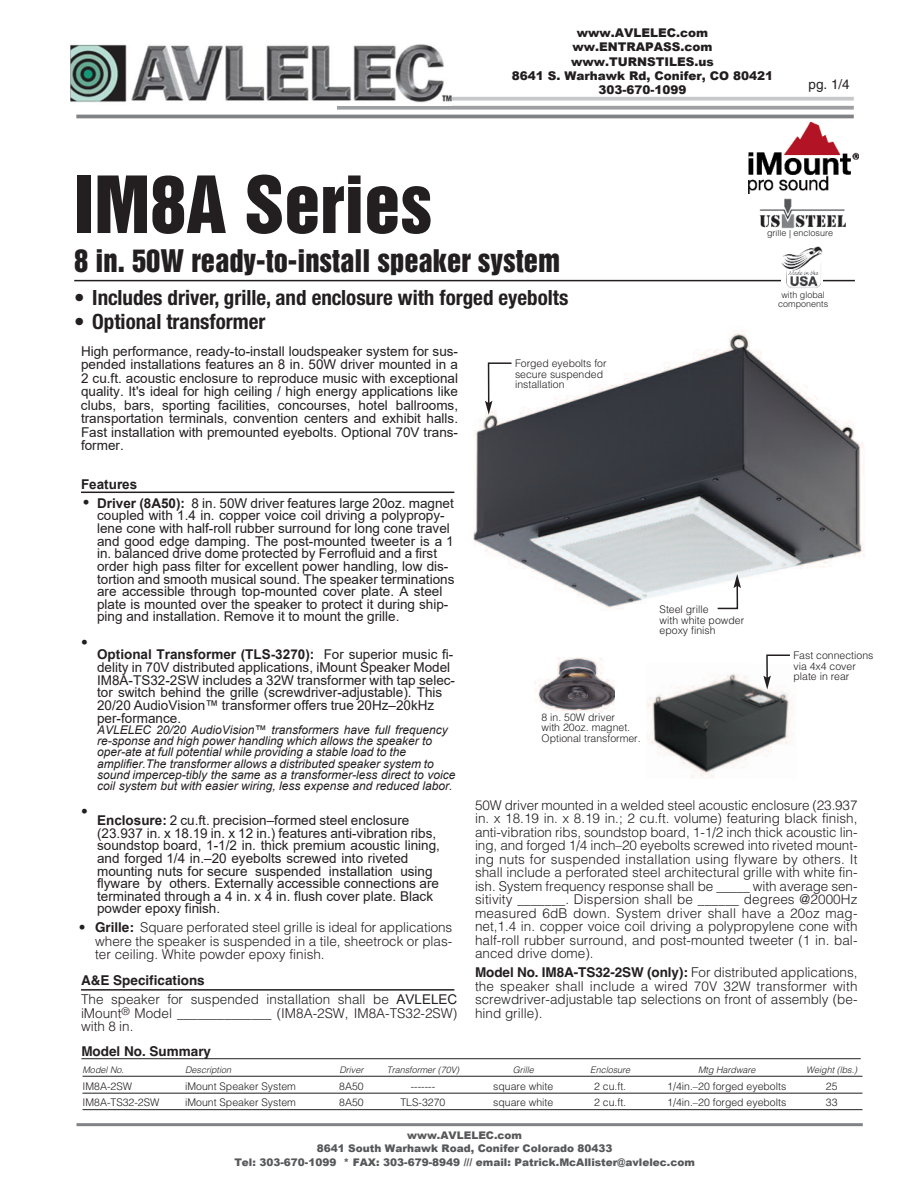
<style>
.page{position:relative;width:918px;height:1188px;background:#fff}
.page>*{position:absolute;margin:0;border:0;box-sizing:border-box;transform-origin:0 0}
.t1{font:72px "Helvetica Inserat LT Std";color:#231f20}
.t2{font:28.5px "Helvetica Inserat LT Std";color:#231f20}
.t3{font:700 condensed 21px "Helvetica Neue";color:#231f20}
.t4{font:13.5px/12.6px "Arial";color:#231f20}
.t5{font:300 13.5px/13.5px "Helvetica";color:#231f20;text-align:justify}
.t6{font:700 13.5px "Helvetica";color:#231f20}
.t7{font:700 13.5px "Arial";color:#231f20}
.t8{font:13.5px "Helvetica LT Std";color:#231f20}
.t9{font:italic 12px/11.2px "Arial";color:#231f20}
.t10{font:900 12px/14.4px "Arial";color:#221e1f;text-align:center}
.t11{font:300 10.5px/10.5px "Helvetica";color:#231f20}
.t12{font:900 10.5px/13.6px "Arial";color:#57585a;text-align:center}
.t13{font:italic 300 9px "Helvetica";color:#231f20}
.t14{font:300 9px/9px "Helvetica";color:#231f20;text-align:center}
.s1{font-weight:700}
.s2{font-family:"Arial";font-weight:400}
</style>
<div class="page">
<hr style="left:81px;top:492px;width:373px;height:1px;background:#231f20">
<hr style="left:81px;top:989px;width:373px;height:2px;background:#231f20">
<hr style="left:81px;top:1058px;width:780px;height:1px;background:#231f20">
<img style="left:535px;top:658px;width:80px;height:55px">
<hr style="left:82px;top:1076px;width:780px;height:1px;background:#231f20">
<hr style="left:82px;top:1093px;width:780px;height:1px;background:#231f20">
<hr style="left:82px;top:1109px;width:780px;height:1px;background:#231f20">
<img style="left:646px;top:674px;width:147px;height:104px">
<hr style="left:76px;top:115px;width:778px;height:3px;background:#808285">
<svg style="left:337px;top:106px;width:517px;height:4px;background:#a7a9ab"></svg>
<svg style="left:452px;top:97px;width:402px;height:4px;background:#cdcecf"></svg>
<hr style="left:74px;top:280px;width:781px;height:1px;background:#231f20">
<hr style="left:76px;top:1123px;width:787px;height:3px;background:#808285">
<img style="left:473px;top:330px;width:392px;height:279px">
<img style="left:749px;top:123px;width:110px;height:71px">
<img style="left:782px;top:247px;width:41px;height:41px">
<img style="left:759px;top:199px;width:87px;height:30px">
<svg style="left:485px;top:362px;width:28px;height:53px"></svg>
<svg style="left:763px;top:654px;width:28px;height:35px"></svg>
<svg style="left:716px;top:574px;width:25px;height:36px"></svg>
<img style="left:71px;top:44px;width:381px;height:59px">
<p class="t10" style="left:512px;top:25px;width:263px">www.AVLELEC.com ww.ENTRAPASS.com www.TURNSTILES.us<br>8641 S. Warhawk Rd, Conifer, CO 80421<br>303-670-1099</p>
<p class="t8" style="left:809px;top:79px;width:43px">pg. 1/4</p>
<h1 class="t1" style="left:74px;top:175px;width:360px">IM8A Series</h1>
<h2 class="t2" style="left:74px;top:249px;width:488px">8 in. 50W ready-to-install speaker system</h2>
<h3 class="t3" style="left:74px;top:280px;width:496px">• Includes driver, grille, and enclosure with forged eyebolts</h3>
<h3 class="t3" style="left:74px;top:304px;width:193px">• Optional transformer</h3>
<p class="t14" style="left:767px;top:228px;width:68px">grille | enclosure</p>
<p class="t14" style="left:778px;top:290px;width:52px">with global components</p>
<p class="t4" style="left:81px;top:344px;width:379px;line-height:13.5px;text-align:justify">High performance, ready-to-install loudspeaker system for sus&shy;pended installations features an 8 in. 50W driver mounted in a 2 cu.ft. acoustic enclosure to reproduce music with exceptional quality. It's ideal for high ceiling / high energy applications like clubs, bars, sporting facilities, concourses, hotel ballrooms, transportation terminals, convention centers and exhibit halls.<br>Fast installation with premounted eyebolts. Optional 70V trans&shy;former.</p>
<p class="t7" style="left:81px;top:475px;width:58px">Features</p>
<p class="t5" style="left:83px;top:494px;width:8px">•</p>
<p class="t4" style="left:97px;top:497px;width:359px"><span class="s1">Driver (8A50):</span> 8 in. 50W driver features large 20oz. magnet coupled with 1.4 in. copper voice coil driving a polypropy&shy;lene cone with half-roll rubber surround for long cone travel and good edge damping. The post-mounted tweeter is a 1 in. balanced drive dome protected by Ferrofluid and a first order high pass filter for excellent power handling, low dis&shy;tortion and smooth musical sound. The speaker terminations are accessible through top-mounted cover plate. A steel plate is mounted over the speaker to protect it during ship&shy;ping and installation. Remove it to mount the grille.</p>
<p class="t4" style="left:97px;top:648px;width:359px"><span class="s1">Optional Transformer (TLS-3270):</span> For superior music fi&shy;delity in 70V distributed applications, iMount Speaker Model IM8A-TS32-2SW includes a 32W transformer with tap selec&shy;tor switch behind the grille (screwdriver-adjustable). This 20/20 AudioVision™ transformer offers true 20Hz–20kHz per-formance.</p>
<p class="t9" style="left:97px;top:724px;width:360px">AVLELEC 20/20 AudioVision™ transformers have full frequency re-sponse and high power handling which allows the speaker to oper-ate at full potential while providing a stable load to the amplifier.The transformer allows a distributed speaker system to sound impercep-tibly the same as a transformer-less direct to voice coil system but with easier wiring, less expense and reduced labor.</p>
<p class="t4" style="left:97px;top:814px;width:344px"><span class="s1">Enclosure:</span> 2 cu.ft. precision–formed steel enclosure (23.937 in. x 18.19 in. x 12 in.) features anti-vibration ribs, soundstop board, 1-1/2 in. thick premium acoustic lining, and forged 1/4 in.–20 eyebolts screwed into riveted mounting nuts for secure suspended installation using flyware by others. Externally accessible connections are terminated through a 4 in. x 4 in. flush cover plate. Black powder epoxy finish.</p>
<p class="t5" style="left:95px;top:920px;width:359px;text-indent:-16px">• <span class="s1">Grille:</span> Square perforated steel grille is ideal for applications where the speaker is suspended in a tile, sheetrock or plas&shy;ter ceiling. White powder epoxy finish.</p>
<p class="t5" style="left:81px;top:970px;width:378px;line-height:19.2px"><span class="s1">A&amp;E Specifications<br></span>The speaker for suspended installation shall be <span class="s2">AVLELEC</span></p>
<p class="t5" style="left:81px;top:1006px;width:378px">iMount<sup>®</sup> Model ______________ (IM8A-2SW, IM8A-TS32-2SW) with 8 in.</p>
<p class="t6" style="left:81px;top:1043px;width:131px">Model No. Summary</p>
<p class="t5" style="left:81px;top:635px;width:8px">•</p>
<p class="t5" style="left:81px;top:804px;width:8px">•</p>
<p class="t11" style="left:515px;top:357px;width:93px">Forged eyebolts for secure suspended installation</p>
<p class="t11" style="left:660px;top:604px;width:86px">Steel grille<br>with white powder epoxy finish</p>
<p class="t11" style="left:542px;top:711px;width:101px">8 in. 50W driver<br>with 20oz. magnet.<br>Optional transformer.</p>
<p class="t11" style="left:793px;top:649px;width:81px">Fast connections via 4x4 cover plate in rear</p>
<p class="t5" style="left:475px;top:797px;width:384px">50W driver mounted in a welded steel acoustic enclosure (23.937 in. x 18.19 in. x 8.19 in.; 2 cu.ft. volume) featuring black finish, anti-vibration ribs, soundstop board, 1-1/2 inch thick acoustic lin&shy;ing, and forged 1/4 inch–20 eyebolts screwed into riveted mount&shy;ing nuts for suspended installation using flyware by others. It shall include a perforated steel architectural grille with white fin&shy;ish. System frequency response shall be _____ with average sen&shy;sitivity _______. Dispersion shall be ______ degrees @2000Hz measured 6dB down. System driver shall have a 20oz mag&shy;net,1.4 in. copper voice coil driving a polypropylene cone with half-roll rubber surround, and post-mounted tweeter (1 in. bal&shy;anced drive dome).</p>
<p class="t5" style="left:475px;top:965px;width:384px"><span class="s1">Model No. IM8A-TS32-2SW (only):</span> For distributed applications, the speaker shall include a wired 70V 32W transformer with screwdriver-adjustable tap selections on front of assembly (be&shy;hind grille).</p>
<p class="t13" style="left:82px;top:1062px;width:43px">Model No.</p>
<p class="t13" style="left:185px;top:1062px;width:48px">Description</p>
<p class="t13" style="left:339px;top:1062px;width:25px">Driver</p>
<p class="t13" style="left:387px;top:1062px;width:74px">Transformer (70V)</p>
<p class="t13" style="left:513px;top:1062px;width:22px">Grille</p>
<p class="t13" style="left:590px;top:1062px;width:42px">Enclosure</p>
<p class="t13" style="left:698px;top:1062px;width:59px">Mtg Hardware</p>
<p class="t13" style="left:806px;top:1062px;width:53px">Weight (lbs.)</p>
<p class="t11" style="left:82px;top:1080px;width:51px">IM8A-2SW</p>
<p class="t11" style="left:185px;top:1080px;width:112px">iMount Speaker System</p>
<p class="t11" style="left:339px;top:1080px;width:26px">8A50</p>
<p class="t11" style="left:411px;top:1080px;width:26px">-------</p>
<p class="t11" style="left:493px;top:1080px;width:62px">square white</p>
<p class="t11" style="left:594px;top:1080px;width:34px">2 cu.ft.</p>
<p class="t11" style="left:667px;top:1080px;width:121px">1/4in.–20 forged eyebolts</p>
<p class="t11" style="left:826px;top:1080px;width:13px">25</p>
<p class="t11" style="left:82px;top:1097px;width:79px">IM8A-TS32-2SW</p>
<p class="t11" style="left:185px;top:1097px;width:112px">iMount Speaker System</p>
<p class="t11" style="left:339px;top:1097px;width:26px">8A50</p>
<p class="t11" style="left:400px;top:1097px;width:46px">TLS-3270</p>
<p class="t11" style="left:493px;top:1097px;width:62px">square white</p>
<p class="t11" style="left:594px;top:1097px;width:34px">2 cu.ft.</p>
<p class="t11" style="left:667px;top:1097px;width:121px">1/4in.–20 forged eyebolts</p>
<p class="t11" style="left:826px;top:1097px;width:13px">33</p>
<p class="t12" style="left:234px;top:1128px;width:462px">www.AVLELEC.com<br>8641 South Warhawk Road, Conifer Colorado 80433<br>Tel: 303-670-1099 * FAX: 303-679-8949 /// email: Patrick.McAllister@avlelec.com</p>
</div>
